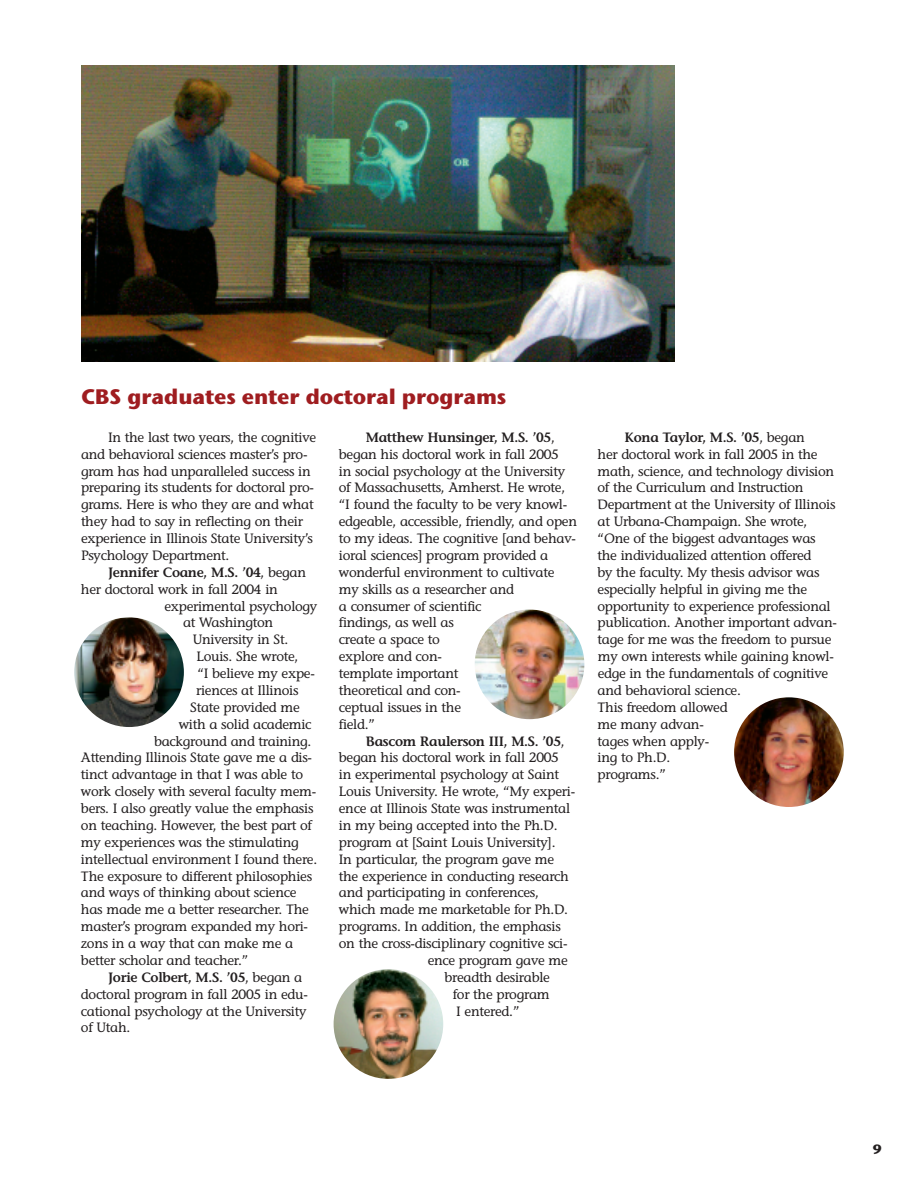
<style>
.page{position:relative;width:918px;height:1188px;background:#fff}
.page>*{position:absolute;margin:0;border:0;box-sizing:border-box;transform-origin:0 0}
.t1{font:700 21px "Stone Sans ITC";letter-spacing:-.005em;color:#9f1d20}
.t2{font:13.5px/17px "Stone Informal";letter-spacing:-.025em;color:#231f20}
.t3{font:600 13.5px "Stone Informal";letter-spacing:-.025em;color:#231f20}
.t4{font:700 13.5px "Stone Sans ITC";color:#231f20}
.s1{font-weight:400}
.s2{font-weight:600}
</style>
<div class="page">
<img style="left:74px;top:617px;width:110px;height:110px;border-radius:50%">
<img style="left:475px;top:610px;width:109px;height:109px;border-radius:50%">
<img style="left:334px;top:969px;width:109px;height:110px;border-radius:50%">
<img style="left:734px;top:697px;width:110px;height:110px;border-radius:50%">
<img style="left:81px;top:66px;width:594px;height:296px">
<h1 class="t1" style="left:81px;top:390px;width:427px">CBS graduates enter doctoral programs</h1>
<p class="t2" style="left:81px;top:429px;width:237px;text-indent:27px">In the last two years, the cognitive and behavioral sciences master’s pro&shy;gram has had unparalleled success in preparing its students for doctoral pro&shy;grams. Here is who they are and what they had to say in reflecting on their experience in Illinois State University’s Psychology Department.</p>
<p class="t3" style="left:108px;top:567px;width:200px">Jennifer Coane, M.S. ’04<span class="s1">, began</span></p>
<p class="t2" style="left:81px;top:581px;width:198px">her doctoral work in fall 2004 in</p>
<p class="t2" style="left:164px;top:597px;width:155px">experimental psychology</p>
<p class="t2" style="left:183px;top:614px;width:92px">at Washington</p>
<p class="t2" style="left:193px;top:631px;width:97px">University in St.</p>
<p class="t2" style="left:197px;top:648px;width:103px">Louis. She wrote,</p>
<p class="t2" style="left:197px;top:665px;width:119px">“I believe my expe-</p>
<p class="t2" style="left:196px;top:682px;width:104px">riences at Illinois</p>
<p class="t2" style="left:190px;top:699px;width:111px">State provided me</p>
<p class="t2" style="left:179px;top:716px;width:134px">with a solid academic</p>
<p class="t2" style="left:154px;top:732px;width:159px">background and training.</p>
<p class="t2" style="left:81px;top:749px;width:233px">Attending Illinois State gave me a dis-</p>
<p class="t2" style="left:81px;top:766px;width:224px">tinct advantage in that I was able to</p>
<p class="t2" style="left:81px;top:783px;width:237px">work closely with several faculty mem-</p>
<p class="t2" style="left:81px;top:800px;width:234px">bers. I also greatly value the emphasis</p>
<p class="t2" style="left:81px;top:817px;width:232px">on teaching. However, the best part of</p>
<p class="t2" style="left:81px;top:834px;width:219px">my experiences was the stimulating</p>
<p class="t2" style="left:81px;top:851px;width:238px">intellectual environment I found there.</p>
<p class="t2" style="left:81px;top:867px;width:233px">The exposure to different philosophies</p>
<p class="t2" style="left:81px;top:884px;width:217px">and ways of thinking about science</p>
<p class="t2" style="left:81px;top:901px;width:229px">has made me a better researcher. The</p>
<p class="t2" style="left:81px;top:918px;width:229px">master’s program expanded my hori-</p>
<p class="t2" style="left:81px;top:935px;width:214px">zons in a way that can make me a</p>
<p class="t2" style="left:81px;top:952px;width:169px">better scholar and teacher.”</p>
<p class="t3" style="left:108px;top:972px;width:196px">Jorie Colbert, M.S. ’05<span class="s1">, began a</span></p>
<p class="t2" style="left:81px;top:986px;width:228px">doctoral program in fall 2005 in edu-</p>
<p class="t2" style="left:81px;top:1002px;width:227px">cational psychology at the University</p>
<p class="t2" style="left:81px;top:1019px;width:51px">of Utah.</p>
<p class="t2" style="left:339px;top:429px;width:240px;text-indent:27px"><span class="s2">Matthew Hunsinger, M.S. ’05</span>, began his doctoral work in fall 2005<br>in social psychology at the University of Massachusetts, Amherst. He wrote, “I found the faculty to be very knowl&shy;edgeable, accessible, friendly, and open to my ideas. The cognitive [and behav&shy;ioral sciences] program provided a wonderful environment to cultivate my skills as a researcher and<br>a consumer of scientific<br>findings, as well as<br>create a space to<br>explore and con-<br>template important<br>theoretical and con-<br>ceptual issues in the<br>field.”</p>
<p class="t3" style="left:366px;top:736px;width:200px">Bascom Raulerson III, M.S. ’05<span class="s1">,</span></p>
<p class="t2" style="left:339px;top:749px;width:222px">began his doctoral work in fall 2005</p>
<p class="t2" style="left:339px;top:766px;width:222px">in experimental psychology at Saint</p>
<p class="t2" style="left:339px;top:783px;width:238px">Louis University. He wrote, “My experi-</p>
<p class="t2" style="left:339px;top:800px;width:233px">ence at Illinois State was instrumental</p>
<p class="t2" style="left:339px;top:817px;width:220px">in my being accepted into the Ph.D.</p>
<p class="t2" style="left:339px;top:834px;width:218px">program at [Saint Louis University].</p>
<p class="t2" style="left:339px;top:851px;width:217px">In particular, the program gave me</p>
<p class="t2" style="left:339px;top:867px;width:232px">the experience in conducting research</p>
<p class="t2" style="left:339px;top:884px;width:202px">and participating in conferences,</p>
<p class="t2" style="left:339px;top:901px;width:231px">which made me marketable for Ph.D.</p>
<p class="t2" style="left:339px;top:918px;width:223px">programs. In addition, the emphasis</p>
<p class="t2" style="left:339px;top:935px;width:230px">on the cross-disciplinary cognitive sci-</p>
<p class="t2" style="left:428px;top:952px;width:142px">ence program gave me</p>
<p class="t2" style="left:445px;top:969px;width:107px">breadth desirable</p>
<p class="t2" style="left:453px;top:986px;width:98px">for the program</p>
<p class="t2" style="left:456px;top:1002px;width:65px">I entered.”</p>
<p class="t2" style="left:598px;top:429px;width:241px;text-indent:27px"><span class="s2">Kona Taylor, M.S. ’05</span>, began<br>her doctoral work in fall 2005 in the math, science, and technology division of the Curriculum and Instruction<br>Department at the University of Illinois at Urbana-Champaign. She wrote, “One of the biggest advantages was the individualized attention offered<br>by the faculty. My thesis advisor was especially helpful in giving me the opportunity to experience professional publication. Another important advan&shy;tage for me was the freedom to pursue my own interests while gaining knowl&shy;edge in the fundamentals of cognitive and behavioral science.<br>This freedom allowed<br>me many advan-<br>tages when apply-<br>ing to Ph.D.<br>programs.”</p>
<p class="t4" style="left:873px;top:1145px;width:11px">9</p>
</div>
